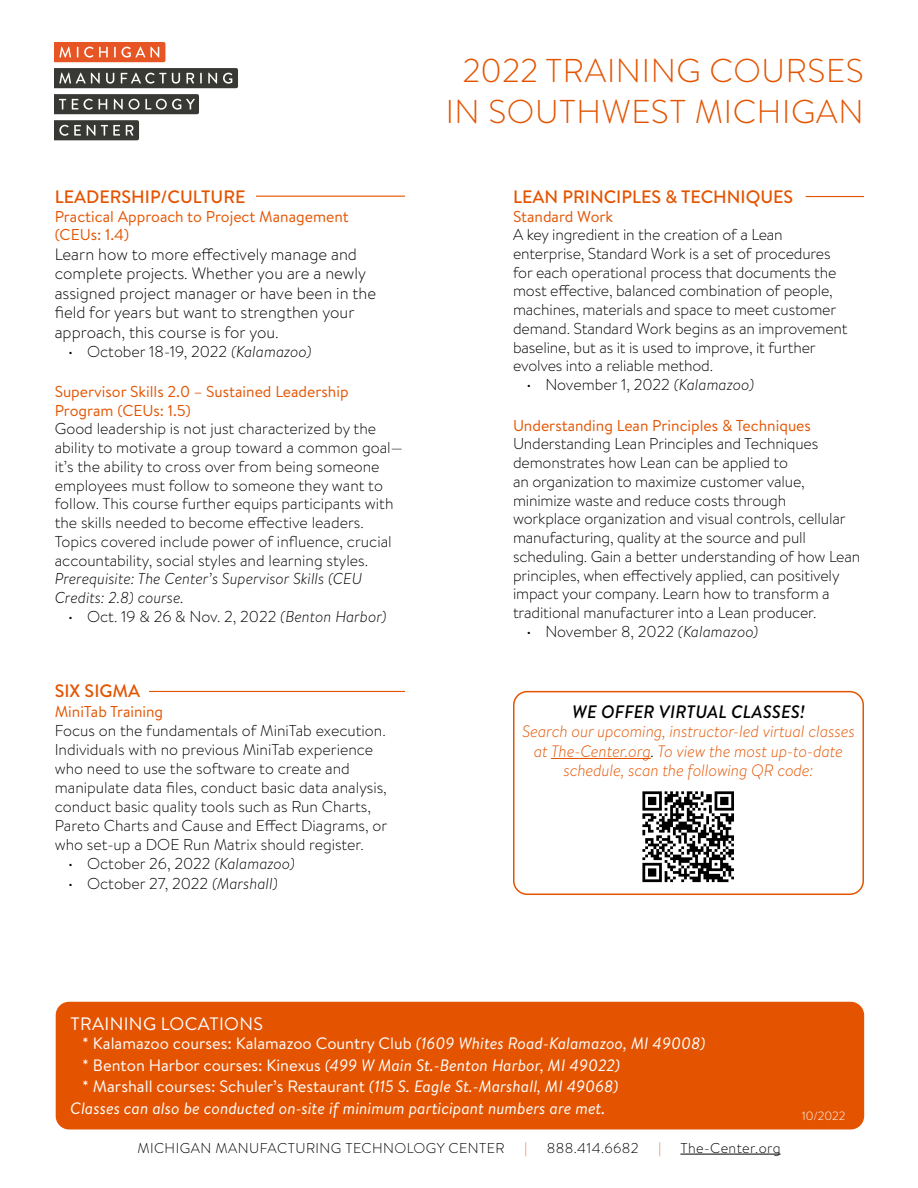
<style>
.page{position:relative;width:918px;height:1188px;background:#fff}
.page>*{position:absolute;margin:0;border:0;box-sizing:border-box;transform-origin:0 0}
.t1{font:300 33px/40.5px "Brandon Text";letter-spacing:.02em;color:#e45400;text-align:center}
.t2{font:500 18px "Brandon Text";color:#e45400}
.t3{font:italic 500 18px "Brandon Text";letter-spacing:.01em;color:#000}
.t4{font:18px "Brandon Text";letter-spacing:.02em;color:#fff}
.t5{font:300 16.5px/19.5px "Brandon Text";color:#000}
.t6{font:16.5px "Brandon Text";color:#fff}
.t7{font:italic 16.5px "Brandon Text";color:#fff}
.t8{font:italic 300 16.5px/19.5px "Brandon Text";letter-spacing:-.01em;color:#e45400;text-align:center}
.t9{font:300 15.75px/18.8px "Brandon Text";letter-spacing:-.01em;color:#000}
.t10{font:15.75px/18.8px "Brandon Text";color:#e45400}
.t11{font:italic 300 15.75px/18.8px "Brandon Text";color:#000}
.t12{font:300 14.25px "Brandon Text";letter-spacing:.03em;color:#000}
.t13{font:300 14.25px "Brandon Text";color:#e45400}
.t14{font:300 12px "Brandon Text";color:#fff}
.s1{font-style:italic}
.s2{color:#000}
.s3{font-style:normal}
</style>
<div class="page">
<svg style="left:54px;top:42px;width:111px;height:20px;background:#e96a40"></svg>
<svg style="left:54px;top:68px;width:184px;height:20px;background:#525350"></svg>
<svg style="left:54px;top:94px;width:145px;height:20px;background:#52534f"></svg>
<svg style="left:54px;top:120px;width:85px;height:20px;background:#545451"></svg>
<hr style="left:680px;top:1154px;width:101px;height:1px;background:#000">
<div style="left:56px;top:1002px;width:808px;height:128px;background:#e45400;border-radius:14px"></div>
<img style="left:642px;top:791px;width:92px;height:92px">
<div style="left:513px;top:691px;width:351px;height:204px;border:2px solid #e45400;border-radius:14px"></div>
<hr style="left:551px;top:758px;width:100px;height:1px;background:#e45400">
<hr style="left:256px;top:196px;width:149px;height:1px;background:#e45400">
<hr style="left:806px;top:196px;width:58px;height:1px;background:#e45400">
<hr style="left:149px;top:691px;width:256px;height:1px;background:#e45400">
<p class="t2" style="left:55px;top:184px;width:192px">LEADERSHIP/CULTURE</p>
<p class="t10" style="left:55px;top:206px;width:295px">Practical Approach to Project Management (CEUs: 1.4)</p>
<p class="t5" style="left:55px;top:244px;width:323px">Learn how to more effectively manage and complete projects. Whether you are a newly assigned project manager or have been in the field for years but want to strengthen your approach, this course is for you.</p>
<p class="t9" style="left:68px;top:341px;width:245px">• October 18-19, 2022 <span class="s1">(Kalamazoo)</span></p>
<p class="t10" style="left:55px;top:382px;width:295px">Supervisor Skills 2.0 – Sustained Leadership<br>Program (CEUs: 1.5)</p>
<p class="t9" style="left:55px;top:419px;width:350px">Good leadership is not just characterized by the ability to motivate a group toward a common goal— it’s the ability to cross over from being someone employees must follow to someone they want to follow. This course further equips participants with the skills needed to become effective leaders.<br>Topics covered include power of influence, crucial accountability, social styles and learning styles.</p>
<p class="t11" style="left:55px;top:569px;width:309px">Prerequisite: The Center’s Supervisor Skills (CEU<br>Credits: 2.8) course.</p>
<p class="t9" style="left:68px;top:607px;width:320px">• Oct. 19 &amp; 26 &amp; Nov. 2, 2022 <span class="s1">(Benton Harbor)</span></p>
<p class="t2" style="left:55px;top:679px;width:87px">SIX SIGMA</p>
<p class="t10" style="left:55px;top:701px;width:110px">MiniTab Training</p>
<p class="t9" style="left:55px;top:720px;width:334px">Focus on the fundamentals of MiniTab execution.<br>Individuals with no previous MiniTab experience who need to use the software to create and manipulate data files, conduct basic data analysis, conduct basic quality tools such as Run Charts, Pareto Charts and Cause and Effect Diagrams, or who set-up a DOE Run Matrix should register.</p>
<p class="t9" style="left:68px;top:854px;width:228px">• October 26, 2022 <span class="s1">(Kalamazoo)</span></p>
<p class="t9" style="left:68px;top:873px;width:211px">• October 27, 2022 <span class="s1">(Marshall)</span></p>
<h1 class="t1" style="left:446px;top:49px;width:419px">2022 TRAINING COURSES<br>IN SOUTHWEST MICHIGAN</h1>
<p class="t2" style="left:513px;top:184px;width:282px">LEAN PRINCIPLES &amp; TECHNIQUES</p>
<p class="t10" style="left:513px;top:206px;width:102px">Standard Work</p>
<p class="t9" style="left:513px;top:225px;width:336px">A key ingredient in the creation of a Lean enterprise, Standard Work is a set of procedures for each operational process that documents the most effective, balanced combination of people, machines, materials and space to meet customer demand. Standard Work begins as an improvement baseline, but as it is used to improve, it further evolves into a reliable method.</p>
<p class="t9" style="left:526px;top:375px;width:229px">• November 1, 2022 <span class="s1">(Kalamazoo)</span></p>
<p class="t10" style="left:513px;top:415px;width:299px">Understanding Lean Principles &amp; Techniques</p>
<p class="t9" style="left:513px;top:434px;width:349px">Understanding Lean Principles and Techniques demonstrates how Lean can be applied to<br>an organization to maximize customer value, minimize waste and reduce costs through<br>workplace organization and visual controls, cellular manufacturing, quality at the source and pull scheduling. Gain a better understanding of how Lean principles, when effectively applied, can positively impact your company. Learn how to transform a traditional manufacturer into a Lean producer.</p>
<p class="t9" style="left:526px;top:621px;width:233px">• November 8, 2022 <span class="s1">(Kalamazoo)</span></p>
<p class="t3" style="left:572px;top:699px;width:234px">WE OFFER VIRTUAL CLASSES!</p>
<p class="t8" style="left:522px;top:721px;width:334px">Search our upcoming, instructor-led virtual classes at The-Center.org<span class="s2">.</span> To view the most up-to-date schedule, scan the following QR code:</p>
<p class="t4" style="left:70px;top:1011px;width:194px">TRAINING LOCATIONS</p>
<p class="t6" style="left:82px;top:1032px;width:625px">* Kalamazoo courses: Kalamazoo Country Club <span class="s1">(1609 Whites Road-Kalamazoo, MI 49008)</span></p>
<p class="t7" style="left:82px;top:1054px;width:540px"><span class="s3">* Benton Harbor courses: Kinexus</span> (499 W Main St.-Benton Harbor, MI 49022)</p>
<p class="t6" style="left:82px;top:1075px;width:538px">* Marshall courses: Schuler’s Restaurant <span class="s1">(115 S. Eagle St.-Marshall, MI 49068)</span></p>
<p class="t7" style="left:70px;top:1097px;width:537px">Classes can also be conducted on-site if minimum participant numbers are met.</p>
<p class="t14" style="left:802px;top:1108px;width:45px">10/2022</p>
<p class="t12" style="left:137px;top:1138px;width:369px">MICHIGAN MANUFACTURING TECHNOLOGY CENTER</p>
<p class="t13" style="left:524px;top:1138px;width:4px">|</p>
<p class="t12" style="left:547px;top:1138px;width:93px">888.414.6682</p>
<p class="t13" style="left:658px;top:1138px;width:4px">|</p>
<p class="t12" style="left:680px;top:1138px;width:102px">The-Center.org</p>
</div>
